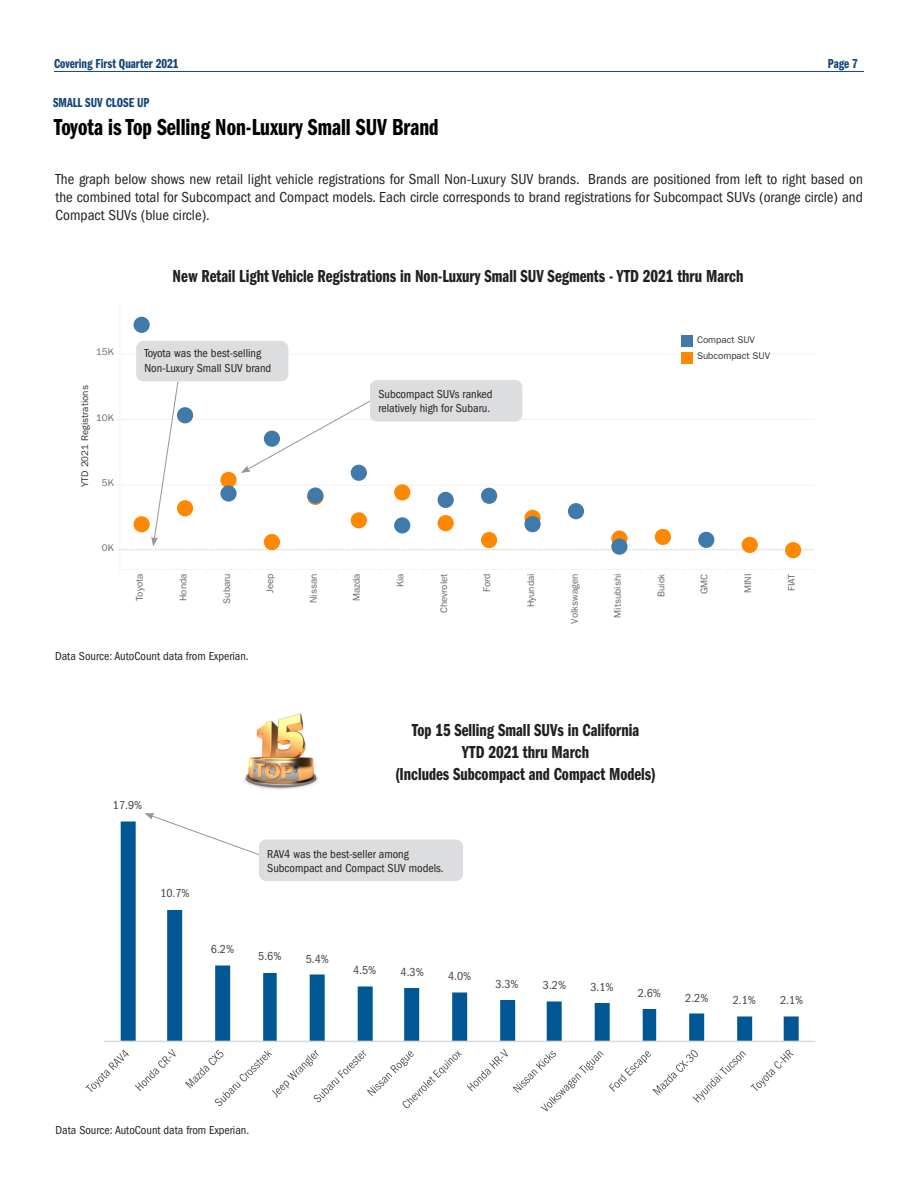
<style>
.page{position:relative;width:918px;height:1188px;background:#fff}
.page>*{position:absolute;margin:0;border:0;box-sizing:border-box;transform-origin:0 0}
.Headlines{font:24px "ITC Franklin Gothic Std Dm Cp";color:#000}
.Graph_and_Table_Titl{font:18px/21.6px "ITC Franklin Gothic Std Dm Cp";color:#231f20;text-align:center}
.Body{font:condensed 15px/18px "ITC Franklin Gothic Std";color:#231f20;text-align:justify}
.Article_title{font:13.5px "ITC Franklin Gothic Std Dm Cp";color:#154578}
.Text_Boxes{font:condensed 12px/14.4px "ITC Franklin Gothic Std";color:#231f20}
.Data_Source{font:condensed 12px "ITC Franklin Gothic Std";color:#231f20}
.t1{font:condensed 12px "ITC Franklin Gothic Std";color:#404040}
.t2{font:9.75px "ITC Franklin Gothic Std";color:#666}
.t3{font:9.75px/16.2px "ITC Franklin Gothic Std";color:#333}
</style>
<div class="page">
<hr style="left:54px;top:71px;width:810px;height:1px;background:#154578">
<hr style="left:120px;top:354px;width:694px;height:1px;background:#f1f1f1">
<div style="left:785px;top:542px;width:16px;height:16px;background:#f80;border-radius:50%"></div>
<svg style="left:742px;top:537px;width:16px;height:16px"></svg>
<svg style="left:611px;top:539px;width:17px;height:16px"></svg>
<div style="left:134px;top:317px;width:16px;height:16px;background:#407aab;border-radius:50%"></div>
<hr style="left:120px;top:569px;width:694px;height:1px;background:#f5f5f5">
<hr style="left:120px;top:305px;width:1px;height:264px;background:#f5f5f5">
<div style="left:682px;top:336px;width:11px;height:11px;background:#407aab"></div>
<div style="left:682px;top:352px;width:11px;height:11px;background:#f80"></div>
<svg style="left:121px;top:821px;width:678px;height:220px"></svg>
<hr style="left:104px;top:1041px;width:712px;height:1px;background:#d9d9d9">
<svg style="left:85px;top:1050px;width:44px;height:42px"></svg>
<svg style="left:135px;top:1049px;width:41px;height:42px"></svg>
<svg style="left:185px;top:1049px;width:609px;height:62px"></svg>
<img style="left:243px;top:713px;width:76px;height:77px">
<div style="left:260px;top:840px;width:202px;height:40px;background:#dcdddf;border-radius:6px"></div>
<div style="left:259px;top:840px;width:204px;height:41px;border:2px solid #dcdddf;border-radius:6px"></div>
<svg style="left:144px;top:813px;width:116px;height:43px"></svg>
<div style="left:370px;top:380px;width:152px;height:42px;border:2px solid #dcdddf;border-radius:6px"></div>
<svg style="left:119px;top:381px;width:695px;height:170px"></svg>
<div style="left:137px;top:342px;width:151px;height:39px;background:#dcdddf;border-radius:6px"></div>
<div style="left:136px;top:341px;width:152px;height:40px;border:2px solid #dcdddf;border-radius:6px"></div>
<p class="Article_title" style="left:54px;top:56px;width:126px">Covering First Quarter 2021</p>
<p class="Article_title" style="left:828px;top:56px;width:32px">Page 7</p>
<p class="Article_title" style="left:53px;top:95px;width:98px">SMALL SUV CLOSE UP</p>
<p class="Headlines" style="left:54px;top:114px;width:386px">Toyota is Top Selling Non-Luxury Small SUV Brand</p>
<p class="Body" style="left:56px;top:170px;width:809px">The graph below shows new retail light vehicle registrations for Small Non-Luxury SUV brands. Brands are positioned from left to right based on the combined total for Subcompact and Compact models. Each circle corresponds to brand registrations for Subcompact SUVs (orange circle) and Compact SUVs (blue circle).</p>
<p class="t2" style="left:96px;top:346px;width:19px">15K</p>
<p class="t3" style="left:77px;top:487px;width:103px;rotate:-90deg">YTD 2021 Registrations</p>
<p class="t2" style="left:96px;top:412px;width:19px">10K</p>
<p class="t2" style="left:102px;top:478px;width:13px">5K</p>
<p class="Graph_and_Table_Titl" style="left:173px;top:266px;width:572px">New Retail Light Vehicle Registrations in Non-Luxury Small SUV Segments - YTD 2021 thru March</p>
<p class="Text_Boxes" style="left:144px;top:346px;width:128px">Toyota was the best-selling<br>Non-Luxury Small SUV brand</p>
<p class="Text_Boxes" style="left:378px;top:387px;width:116px">Subcompact SUVs ranked relatively high for Subaru.</p>
<p class="t3" style="left:697px;top:332px;width:75px">Compact SUV<br>Subcompact SUV</p>
<p class="t2" style="left:102px;top:542px;width:13px">0K</p>
<p class="t2" style="left:134px;top:601px;width:29px;rotate:-90deg">Toyota</p>
<p class="t2" style="left:178px;top:601px;width:29px;rotate:-90deg">Honda</p>
<p class="t2" style="left:221px;top:604px;width:32px;rotate:-90deg">Subaru</p>
<p class="t2" style="left:264px;top:593px;width:21px;rotate:-90deg">Jeep</p>
<p class="t2" style="left:308px;top:603px;width:31px;rotate:-90deg">Nissan</p>
<p class="t2" style="left:351px;top:601px;width:29px;rotate:-90deg">Mazda</p>
<p class="t2" style="left:395px;top:587px;width:15px;rotate:-90deg">Kia</p>
<p class="t2" style="left:438px;top:613px;width:41px;rotate:-90deg">Chevrolet</p>
<p class="t2" style="left:481px;top:592px;width:20px;rotate:-90deg">Ford</p>
<p class="t2" style="left:525px;top:607px;width:35px;rotate:-90deg">Hyundai</p>
<p class="t2" style="left:569px;top:624px;width:51px;rotate:-90deg">Volkswagen</p>
<p class="t2" style="left:612px;top:618px;width:45px;rotate:-90deg">Mitsubishi</p>
<p class="t2" style="left:655px;top:597px;width:25px;rotate:-90deg">Buick</p>
<p class="t2" style="left:698px;top:594px;width:22px;rotate:-90deg">GMC</p>
<p class="t2" style="left:742px;top:593px;width:21px;rotate:-90deg">MINI</p>
<p class="t2" style="left:786px;top:591px;width:19px;rotate:-90deg">FIAT</p>
<p class="Data_Source" style="left:55px;top:649px;width:195px">Data Source: AutoCount data from Experian.</p>
<p class="t1" style="left:113px;top:798px;width:31px">17.9%</p>
<p class="t1" style="left:160px;top:887px;width:31px">10.7%</p>
<p class="t1" style="left:211px;top:943px;width:25px">6.2%</p>
<p class="Graph_and_Table_Titl" style="left:412px;top:720px;width:229px">Top 15 Selling Small SUVs in California</p>
<p class="Graph_and_Table_Titl" style="left:395px;top:742px;width:262px">YTD 2021 thru March<br>(Includes Subcompact and Compact Models)</p>
<p class="Text_Boxes" style="left:267px;top:846px;width:178px">RAV4 was the best-seller among<br>Subcompact and Compact SUV models.</p>
<p class="t1" style="left:258px;top:950px;width:25px">5.6%</p>
<p class="t1" style="left:306px;top:952px;width:25px">5.4%</p>
<p class="t1" style="left:353px;top:963px;width:25px">4.5%</p>
<p class="t1" style="left:401px;top:965px;width:25px">4.3%</p>
<p class="t1" style="left:448px;top:969px;width:25px">4.0%</p>
<p class="t1" style="left:495px;top:977px;width:25px">3.3%</p>
<p class="t1" style="left:543px;top:979px;width:25px">3.2%</p>
<p class="t1" style="left:590px;top:980px;width:25px">3.1%</p>
<p class="t1" style="left:638px;top:987px;width:25px">2.6%</p>
<p class="t1" style="left:685px;top:991px;width:25px">2.2%</p>
<p class="t1" style="left:733px;top:993px;width:25px">2.1%</p>
<p class="t1" style="left:780px;top:993px;width:25px">2.1%</p>
<p class="Data_Source" style="left:55px;top:1123px;width:195px">Data Source: AutoCount data from Experian.</p>
</div>
